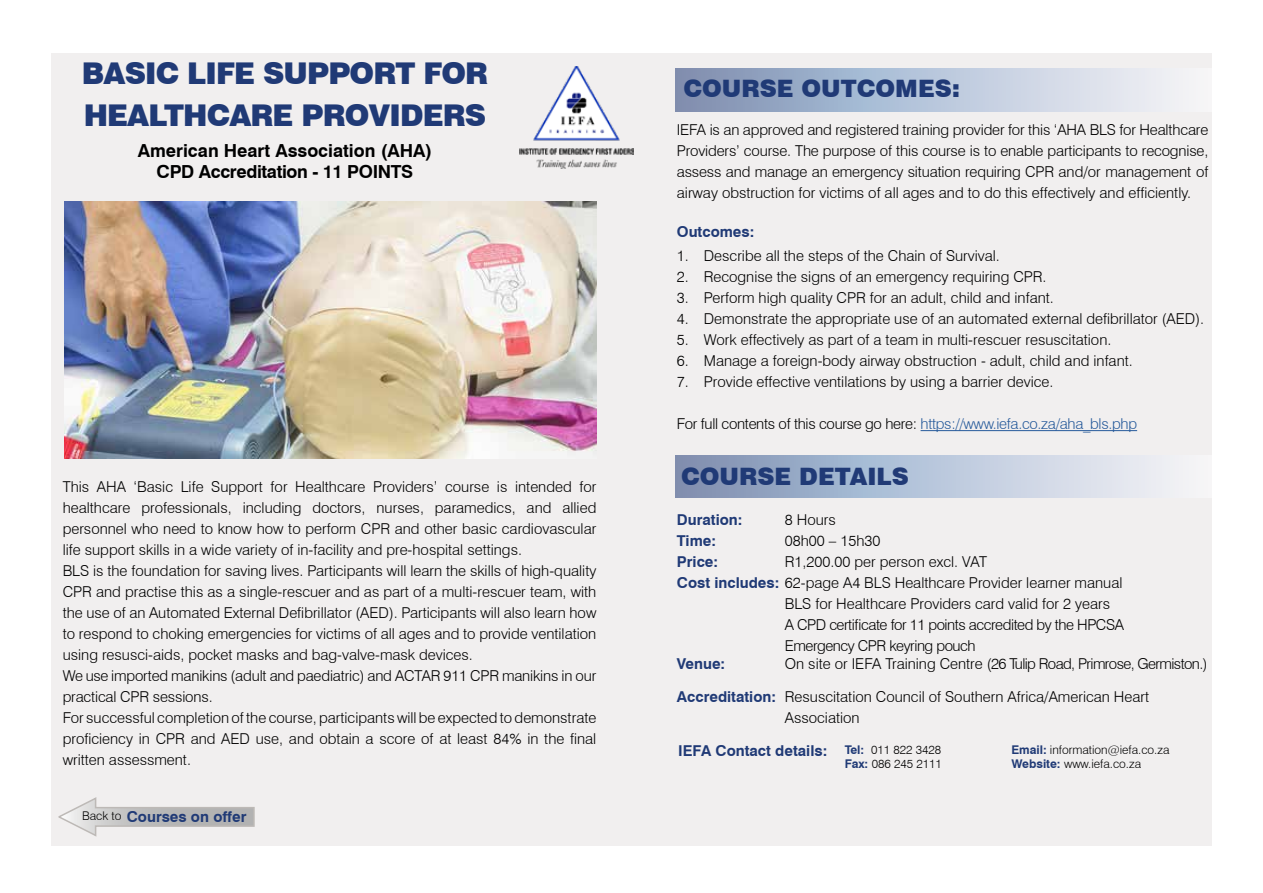
<style>
.page{position:relative;width:1263px;height:893px;background:#fff}
.page>*{position:absolute;margin:0;border:0;box-sizing:border-box;transform-origin:0 0}
.t1{font:900 30px/42px "Swiss 721 BT";letter-spacing:-.03em;color:#203a76}
.t2{font:900 24px "Swiss 721 BT";color:#203a76}
.t3{font:700 18px/21.6px "Swiss 721 BT";color:#000;text-align:center}
.t4{font:300 15px/21px "Swiss 721 BT";color:#000}
.t5{font:700 15px "Swiss 721 BT";color:#203a76}
.t6{font:300 15px "Swiss 721 BT";letter-spacing:-.03em;color:#000}
.t7{font:300 15px "Swiss 721 BT";letter-spacing:-.02em;color:#000}
.t8{font:300 12px/14.4px "Swiss 721 BT";color:#000}
.s1{font-weight:300;font-size:12px;color:#000}
.s2{color:#275b9b}
.s3{font-weight:700;color:#203a76}
</style>
<div class="page">
<div style="left:51px;top:53px;width:1161px;height:792px;background:#f1efef"></div>
<div style="left:675px;top:69px;width:537px;height:42px;background:linear-gradient(to right,#7c92b6,#f9fafd)"></div>
<hr style="left:920px;top:430px;width:217px;height:1px;background:#275b9b">
<div style="left:676px;top:455px;width:536px;height:42px;background:linear-gradient(to right,#7c92b6,#f8fafd)"></div>
<img style="left:65px;top:202px;width:531px;height:256px">
<img style="left:519px;top:66px;width:114px;height:102px">
<svg style="left:58px;top:797px;width:197px;height:40px"></svg>
<h1 class="t1" style="left:82px;top:52px;width:408px">BASIC LIFE SUPPORT FOR<br>HEALTHCARE PROVIDERS</h1>
<p class="t3" style="left:138px;top:139px;width:296px">American Heart Association (AHA)<br>CPD Accreditation - 11 POINTS</p>
<p class="t4" style="left:63px;top:476px;width:535px">This AHA ‘Basic Life Support for Healthcare Providers’ course is intended for healthcare professionals, including doctors, nurses, paramedics, and allied personnel who need to know how to perform CPR and other basic cardiovascular life support skills in a wide variety of in-facility and pre-hospital settings.<br>BLS is the foundation for saving lives. Participants will learn the skills of high-quality CPR and practise this as a single-rescuer and as part of a multi-rescuer team, with the use of an Automated External Defibrillator (AED). Participants will also learn how to respond to choking emergencies for victims of all ages and to provide ventilation using resusci-aids, pocket masks and bag-valve-mask devices.<br>We use imported manikins (adult and paediatric) and ACTAR 911 CPR manikins in our practical CPR sessions.<br>For successful completion of the course, participants will be expected to demonstrate proficiency in CPR and AED use, and obtain a score of at least 84% in the final written assessment.</p>
<p class="t5" style="left:82px;top:806px;width:166px"><span class="s1">Back to</span> Courses on offer</p>
<h2 class="t2" style="left:683px;top:74px;width:278px">COURSE OUTCOMES:</h2>
<p class="t4" style="left:677px;top:119px;width:533px;text-align:justify">IEFA is an approved and registered training provider for this ‘AHA BLS for Healthcare Providers’ course. The purpose of this course is to enable participants to recognise, assess and manage an emergency situation requiring CPR and/or management of airway obstruction for victims of all ages and to do this effectively and efficiently.</p>
<p class="t5" style="left:677px;top:221px;width:79px">Outcomes:</p>
<p class="t4" style="left:677px;top:245px;width:325px">1. Describe all the steps of the Chain of Survival.</p>
<p class="t4" style="left:677px;top:266px;width:371px">2. Recognise the signs of an emergency requiring CPR.</p>
<p class="t4" style="left:677px;top:287px;width:378px">3. Perform high quality CPR for an adult, child and infant.</p>
<p class="t4" style="left:677px;top:308px;width:529px">4. Demonstrate the appropriate use of an automated external defibrillator (AED).</p>
<p class="t4" style="left:677px;top:329px;width:436px">5. Work effectively as part of a team in multi-rescuer resuscitation.</p>
<p class="t4" style="left:677px;top:350px;width:457px">6. Manage a foreign-body airway obstruction - adult, child and infant.</p>
<p class="t4" style="left:677px;top:371px;width:378px">7. Provide effective ventilations by using a barrier device.</p>
<p class="t7" style="left:677px;top:415px;width:462px">For full contents of this course go here: <span class="s2">https://www.iefa.co.za/aha_bls.php</span></p>
<h2 class="t2" style="left:681px;top:461px;width:229px">COURSE DETAILS</h2>
<p class="t5" style="left:677px;top:509px;width:67px">Duration:</p>
<p class="t4" style="left:785px;top:509px;width:52px">8 Hours</p>
<p class="t5" style="left:677px;top:530px;width:41px">Time:</p>
<p class="t4" style="left:785px;top:530px;width:97px">08h00 – 15h30</p>
<p class="t5" style="left:677px;top:551px;width:43px">Price:</p>
<p class="t4" style="left:785px;top:551px;width:204px">R1,200.00 per person excl. VAT</p>
<p class="t4" style="left:677px;top:572px;width:447px"><span class="s3">Cost includes:</span> 62-page A4 BLS Healthcare Provider learner manual</p>
<p class="t4" style="left:785px;top:593px;width:327px">BLS for Healthcare Providers card valid for 2 years</p>
<p class="t6" style="left:785px;top:616px;width:341px">A CPD certificate for 11 points accredited by the HPCSA</p>
<p class="t6" style="left:785px;top:637px;width:192px">Emergency CPR keyring pouch</p>
<p class="t5" style="left:677px;top:653px;width:50px">Venue:</p>
<p class="t4" style="left:677px;top:647px;width:532px;line-height:33px;text-indent:108px">On site or IEFA Training Centre (26 Tulip Road, Primrose, Germiston.)<br><span class="s3">Accreditation:</span> Resuscitation Council of Southern Africa/American Heart</p>
<p class="t4" style="left:785px;top:707px;width:76px">Association</p>
<p class="t5" style="left:678px;top:740px;width:265px">IEFA Contact details: <sup>Tel:</sup> <sup>011</sup> <sup>822</sup> <sup>3428</sup></p>
<p class="t8" style="left:845px;top:757px;width:99px"><span class="s3">Fax:</span> 086 245 2111</p>
<p class="t8" style="left:1011px;top:742px;width:160px"><span class="s3">Email:</span> information@iefa.co.za<br><span class="s3">Website:</span> www.iefa.co.za</p>
</div>
